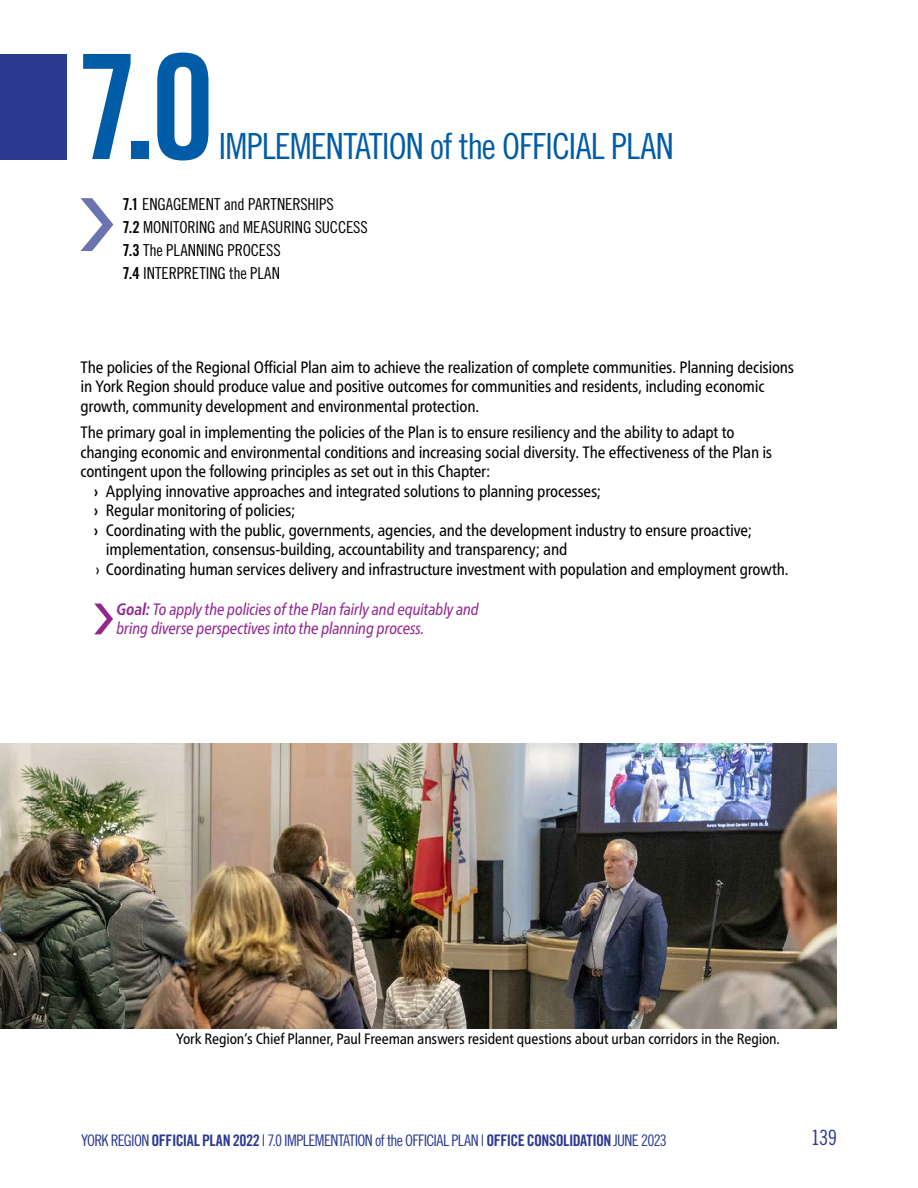
<style>
.page{position:relative;width:918px;height:1188px;background:#fff}
.page>*{position:absolute;margin:0;border:0;box-sizing:border-box;transform-origin:0 0}
.t1{font:145.5px "Trade Gothic LT Pro Bd Cn 20";color:#005ca6}
.t2{font:36px "Trade Gothic LT Pro Cn 18";letter-spacing:-.03em;color:#005ca6}
.t3{font:21px "Trade Gothic LT Pro Cn 18";color:#2b3990}
.t4{font:condensed 16.5px/19.5px "Frutiger Neue LT Pro";letter-spacing:-.015em;color:#000}
.t5{font:16.5px/23px "Trade Gothic LT Pro Cn 18";letter-spacing:-.005em;color:#000}
.t6{font:italic condensed 16.5px/19.8px "Frutiger Neue LT Pro";letter-spacing:-.01em;color:#92278f}
.t7{font:15.9px "Trade Gothic LT Pro Cn 18";letter-spacing:-.04em;color:#2b3990}
.t8{font:condensed 15px "Frutiger Neue LT Pro";letter-spacing:-.01em;color:#000}
.s1{font-family:"Trade Gothic LT Pro Bd Cn 20"}
.s2{font-weight:700}
</style>
<div class="page">
<div style="left:0;top:54px;width:66px;height:105px;background:#2b3990"></div>
<svg style="left:80px;top:198px;width:33px;height:53px"></svg>
<svg style="left:94px;top:604px;width:19px;height:30px"></svg>
<img style="left:0;top:743px;width:837px;height:285px">
<h1 class="t1" style="left:75px;top:19px;width:142px">7.0</h1>
<h1 class="t2" style="left:219px;top:125px;width:457px">IMPLEMENTATION of the OFFICIAL PLAN</h1>
<p class="t5" style="left:122px;top:193px;width:247px"><span class="s1">7.1</span> ENGAGEMENT and PARTNERSHIPS<br><span class="s1">7.2</span> MONITORING and MEASURING SUCCESS<br><span class="s1">7.3</span> The PLANNING PROCESS<br><span class="s1">7.4</span> INTERPRETING the PLAN</p>
<p class="t4" style="left:80px;top:357px;width:715px">The policies of the Regional Official Plan aim to achieve the realization of complete communities. Planning decisions in York Region should produce value and positive outcomes for communities and residents, including economic growth, community development and environmental protection.</p>
<p class="t4" style="left:80px;top:422px;width:656px">The primary goal in implementing the policies of the Plan is to ensure resiliency and the ability to adapt to</p>
<p class="t4" style="left:80px;top:442px;width:693px">changing economic and environmental conditions and increasing social diversity. The effectiveness of the Plan is</p>
<p class="t4" style="left:80px;top:461px;width:412px">contingent upon the following principles as set out in this Chapter:</p>
<p class="t4" style="left:94px;top:481px;width:509px"><span class="s2">›</span> Applying innovative approaches and integrated solutions to planning processes;</p>
<p class="t4" style="left:94px;top:500px;width:203px"><span class="s2">›</span> Regular monitoring of policies;</p>
<p class="t4" style="left:94px;top:520px;width:660px"><span class="s2">›</span> Coordinating with the public, governments, agencies, and the development industry to ensure proactive;</p>
<p class="t4" style="left:106px;top:539px;width:463px">implementation, consensus-building, accountability and transparency; and</p>
<p class="t4" style="left:95px;top:559px;width:695px">› Coordinating human services delivery and infrastructure investment with population and employment growth.</p>
<p class="t6" style="left:116px;top:599px;width:364px"><span class="s2">Goal:</span> To apply the policies of the Plan fairly and equitably and bring diverse perspectives into the planning process.</p>
<p class="t8" style="left:176px;top:1030px;width:606px">York Region‘s Chief Planner, Paul Freeman answers resident questions about urban corridors in the Region.</p>
<p class="t7" style="left:81px;top:1131px;width:587px">YORK REGION <span class="s1">OFFICIAL PLAN 2022</span> | 7.0 IMPLEMENTATION of the OFFICIAL PLAN | <span class="s1">OFFICE CONSOLIDATION</span> JUNE 2023</p>
<p class="t3" style="left:811px;top:1125px;width:28px">139</p>
</div>
